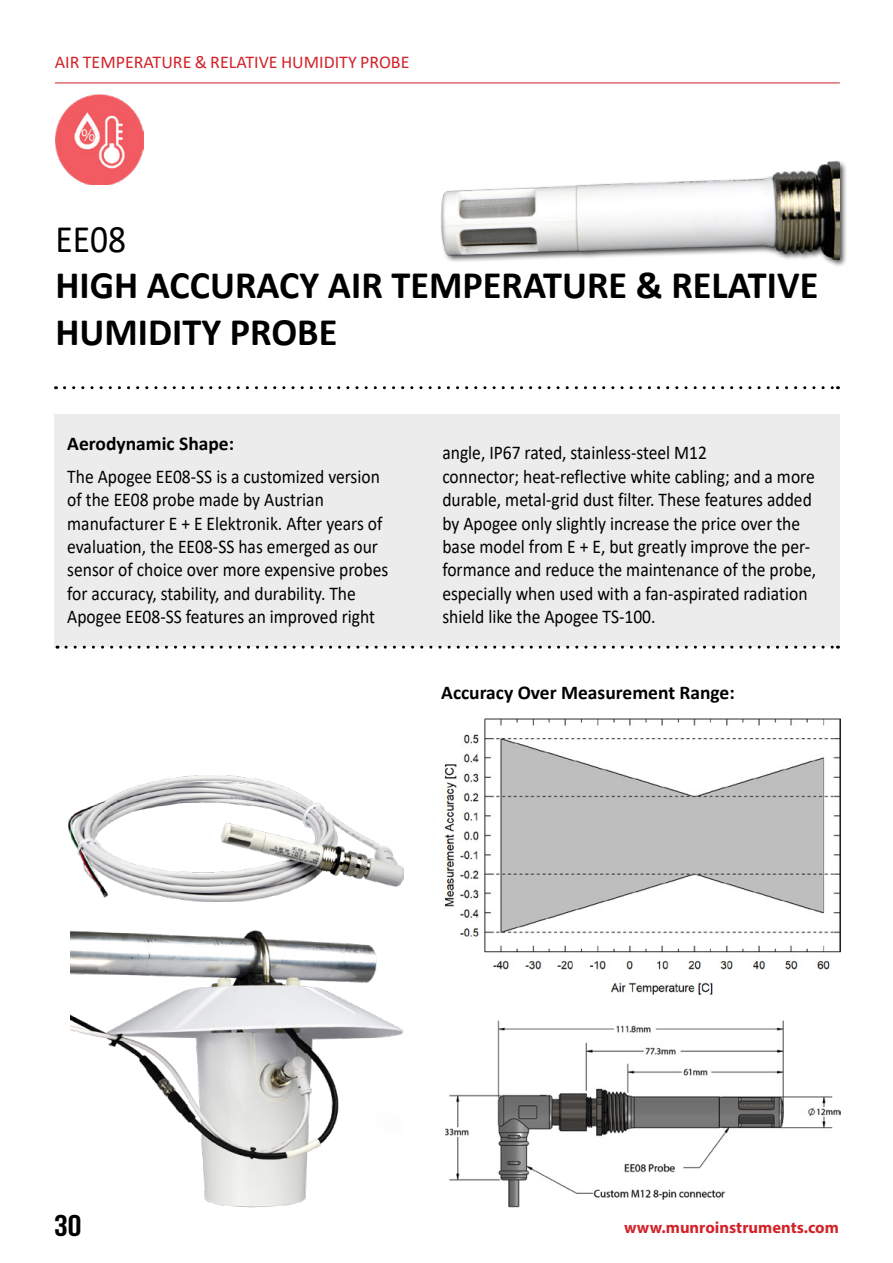
<style>
.page{position:relative;width:893px;height:1263px;background:#fff}
.page>*{position:absolute;margin:0;border:0;box-sizing:border-box;transform-origin:0 0}
.t1{font:700 39px/46.8px "Calibri";color:#000}
.t2{font:39px "Calibri";color:#000;scale:.91 1}
.t3{font:30px "Bebas Neue";color:#000;scale:1.15 1}
.t4{font:19.5px/23.4px "Calibri";color:#000;scale:.9 1}
.t5{font:700 19.5px "Calibri";color:#000}
.t6{font:18px "Calibri";color:#d2232a}
.t7{font:700 16.5px "Myriad Pro";color:#d2232a}
</style>
<div class="page">
<img style="left:55px;top:94px;width:89px;height:91px">
<svg style="left:64px;top:386px;width:774px;height:3px"></svg>
<div style="left:54px;top:414px;width:785px;height:232px;background:#edecec"></div>
<svg style="left:66px;top:646px;width:772px;height:3px"></svg>
<div style="left:440px;top:159px;width:408px;height:108px;background:#000;opacity:.75"></div>
<img style="left:442px;top:162px;width:397px;height:98px">
<img style="left:68px;top:776px;width:336px;height:125px">
<img style="left:70px;top:930px;width:333px;height:278px">
<img style="left:445px;top:1020px;width:395px;height:188px">
<img style="left:444px;top:718px;width:396px;height:278px">
<hr style="left:55px;top:83px;width:785px;height:1px;background:#d2232a">
<p class="t6" style="left:55px;top:49px;width:356px">AIR TEMPERATURE &amp; RELATIVE HUMIDITY PROBE</p>
<h1 class="t2" style="left:56px;top:211px;width:79px">EE08</h1>
<h1 class="t1" style="left:56px;top:261px;width:764px">HIGH ACCURACY AIR TEMPERATURE &amp; RELATIVE<br>HUMIDITY PROBE</h1>
<p class="t5" style="left:67px;top:430px;width:168px">Aerodynamic Shape:</p>
<p class="t4" style="left:67px;top:464px;width:358px">The Apogee EE08-SS is a customized version of the EE08 probe made by Austrian manufacturer E + E Elektronik. After years of evaluation, the EE08-SS has emerged as our sensor of choice over more expensive probes for accuracy, stability, and durability. The Apogee EE08-SS features an improved right</p>
<p class="t4" style="left:442px;top:441px;width:417px">angle, IP67 rated, stainless-steel M12<br>connector; heat-reflective white cabling; and a more durable, metal-grid dust filter. These features added by Apogee only slightly increase the price over the base model from E + E, but greatly improve the per&shy;formance and reduce the maintenance of the probe, especially when used with a fan-aspirated radiation shield like the Apogee TS-100.</p>
<p class="t5" style="left:441px;top:679px;width:295px">Accuracy Over Measurement Range:</p>
<h2 class="t3" style="left:54px;top:1209px;width:25px">30</h2>
<p class="t7" style="left:624px;top:1217px;width:216px">www.munroinstruments.com</p>
</div>
